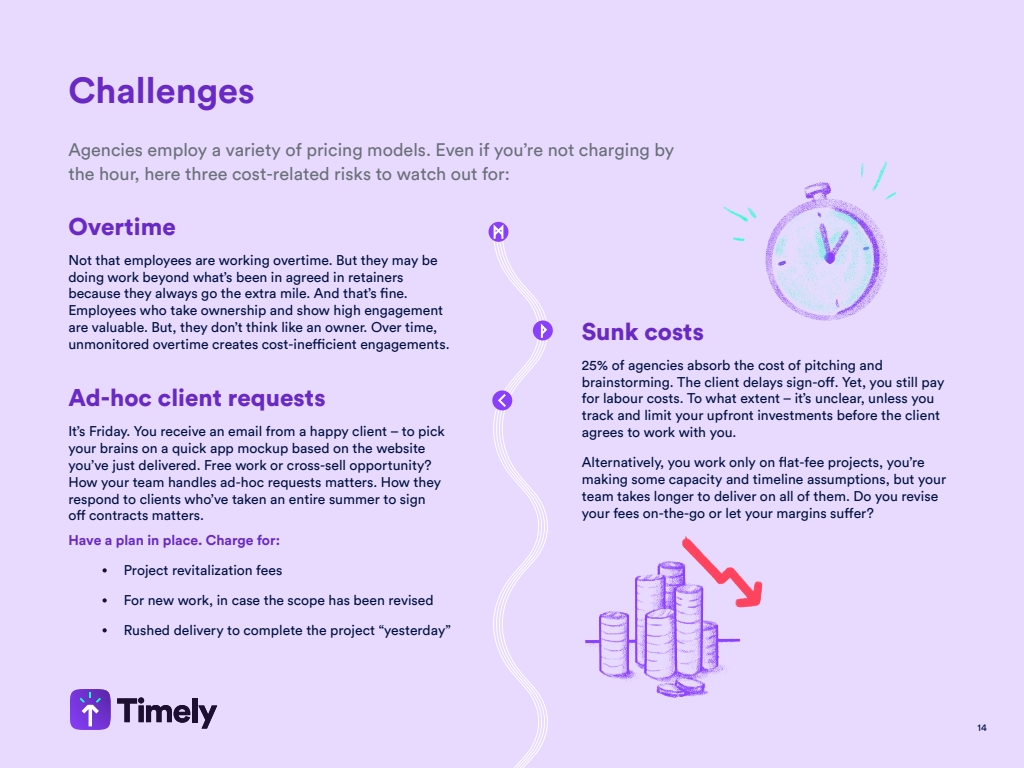
<style>
.page{position:relative;width:1024px;height:768px;background:#e8daff}
.page>*{position:absolute;margin:0;border:0;box-sizing:border-box;transform-origin:0 0}
.t1{font:700 36px "Circular Std";color:#6929c4}
.t2{font:900 24px "Circular Std";color:#6929c4}
.t3{font:18px/24px "Circular Std";color:#697077}
.t4{font:14px/16.8px "Circular Std";color:#001141}
.t5{font:700 14px "Circular Std";color:#6929c4}
.t6{font:10px "Circular Std";color:#001141}
</style>
<div class="page">
<svg style="left:488px;top:231px;width:56px;height:434px"></svg>
<div style="left:489px;top:222px;width:19px;height:20px;background:#8a3ffc;border-radius:50%"></div>
<svg style="left:492px;top:222px;width:13px;height:19px"></svg>
<svg style="left:492px;top:390px;width:20px;height:20px"></svg>
<svg style="left:497px;top:392px;width:11px;height:17px"></svg>
<div style="left:533px;top:320px;width:20px;height:20px;background:#8a3ffc;border-radius:50%"></div>
<svg style="left:539px;top:321px;width:10px;height:19px"></svg>
<svg style="left:103px;top:568px;width:4px;height:5px"></svg>
<svg style="left:103px;top:598px;width:4px;height:5px"></svg>
<svg style="left:103px;top:628px;width:4px;height:4px"></svg>
<img style="left:506px;top:473px;width:257px;height:295px">
<img style="left:640px;top:160px;width:257px;height:346px">
<svg style="left:117px;top:697px;width:73px;height:26px"></svg>
<div style="left:192px;top:698px;width:5px;height:24px;background:#1c0f30"></div>
<svg style="left:198px;top:706px;width:19px;height:23px"></svg>
<svg style="left:70px;top:689px;width:41px;height:41px;background:#814fd7"></svg>
<h1 class="t1" style="left:68px;top:67px;width:188px">Challenges</h1>
<p class="t3" style="left:68px;top:137px;width:607px">Agencies employ a variety of pricing models. Even if you’re not charging by the hour, here three cost-related risks to watch out for:</p>
<h2 class="t2" style="left:68px;top:210px;width:109px">Overtime</h2>
<p class="t4" style="left:68px;top:251px;width:383px">Not that employees are working overtime. But they may be doing work beyond what’s been in agreed in retainers because they always go the extra mile. And that’s fine.<br>Employees who take ownership and show high engagement are valuable. But, they don’t think like an owner. Over time, unmonitored overtime creates cost-inefficient engagements.</p>
<h2 class="t2" style="left:68px;top:382px;width:259px">Ad-hoc client requests</h2>
<p class="t4" style="left:68px;top:423px;width:378px">It’s Friday. You receive an email from a happy client – to pick your brains on a quick app mockup based on the website you’ve just delivered. Free work or cross-sell opportunity?<br>How your team handles ad-hoc requests matters. How they respond to clients who’ve taken an entire summer to sign off contracts matters.</p>
<p class="t5" style="left:68px;top:531px;width:213px">Have a plan in place. Charge for:</p>
<p class="t4" style="left:124px;top:555px;width:328px;line-height:30px">Project revitalization fees<br>For new work, in case the scope has been revised<br>Rushed delivery to complete the project “yesterday”</p>
<h2 class="t2" style="left:582px;top:316px;width:124px">Sunk costs</h2>
<p class="t4" style="left:582px;top:356px;width:364px">25% of agencies absorb the cost of pitching and brainstorming. The client delays sign-off. Yet, you still pay for labour costs. To what extent – it’s unclear, unless you track and limit your upfront investments before the client agrees to work with you.</p>
<p class="t4" style="left:582px;top:454px;width:366px">Alternatively, you work only on flat-fee projects, you’re making some capacity and timeline assumptions, but your team takes longer to deliver on all of them. Do you revise your fees on-the-go or let your margins suffer?</p>
<p class="t6" style="left:978px;top:721px;width:11px">14</p>
</div>
